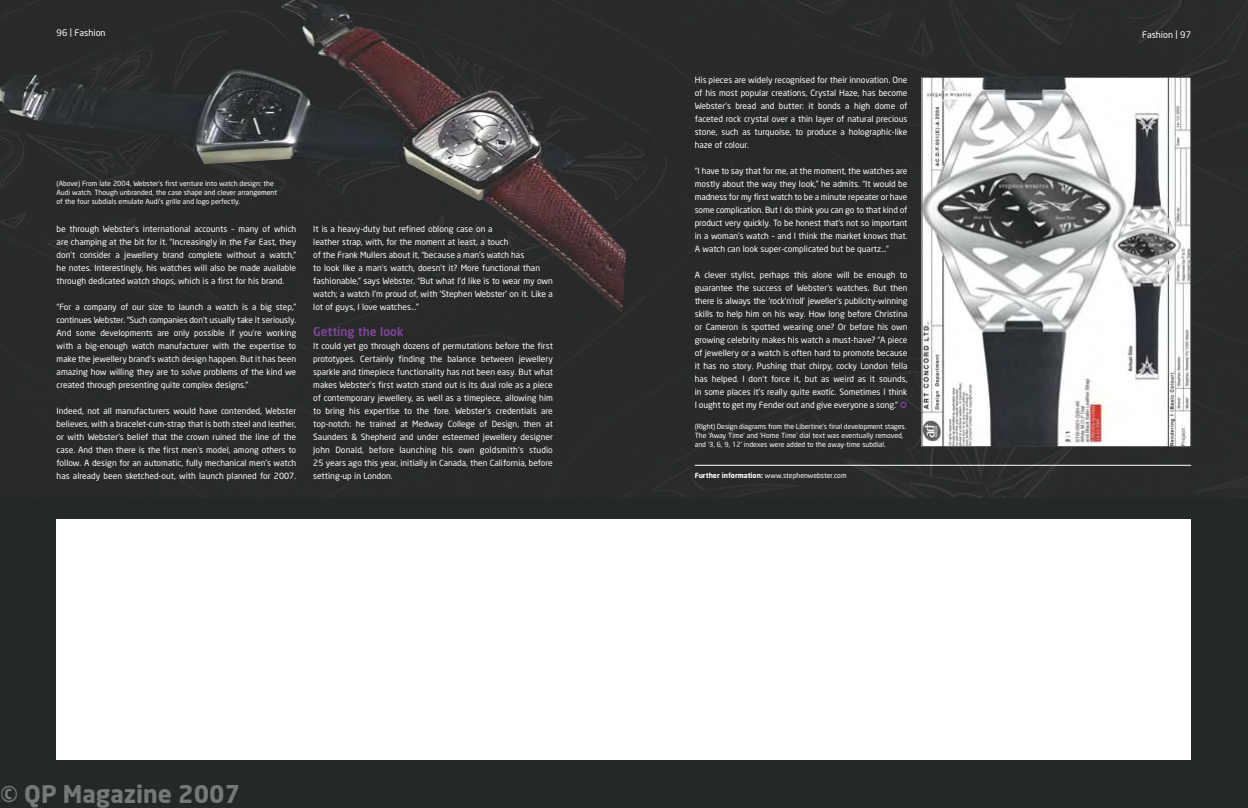
<style>
.page{position:relative;width:1248px;height:808px;background:#fff}
.page>*{position:absolute;margin:0;border:0;box-sizing:border-box;transform-origin:0 0}
.t1{font:700 24px "Neo Sans";color:rgb(255 255 255/.38)}
.t2{font:500 12px "Neo Sans";color:#84449e}
.t3{font:9px "Neo Sans";color:#fff}
.t4{font:8.5px/13px "Neo Sans";color:#fff;text-align:justify}
.t5{font:7px/9px "Neo Sans";color:#fff}
.s1{font-weight:700}
</style>
<div class="page">
<img style="left:0;top:0;width:1247px;height:499px">
<hr style="left:694px;top:465px;width:496px;height:1px;background:#fff">
<img style="left:923px;top:79px;width:265px;height:366px">
<div style="left:921px;top:77px;width:269px;height:370px;border:1px solid #363739"></div>
<div style="left:0;top:499px;width:1247px;height:309px;background:#252828"></div>
<img style="left:346px;top:22px;width:136px;height:76px">
<div style="left:57px;top:519px;width:1133px;height:241px;background:#fff"></div>
<svg style="left:900px;top:402px;width:6px;height:6px"></svg>
<p class="t3" style="left:57px;top:29px;width:50px">96 | Fashion</p>
<p class="t5" style="left:57px;top:179px;width:222px">(Above) From late 2004, Webster’s first venture into watch design: the<br>Audi watch. Though unbranded, the case shape and clever arrangement of the four subdials emulate Audi’s grille and logo perfectly.</p>
<p class="t4" style="left:57px;top:223px;width:241px">be through Webster’s international accounts – many of which are champing at the bit for it. “Increasingly in the Far East, they don’t consider a jewellery brand complete without a watch,” he notes. Interestingly, his watches will also be made available through dedicated watch shops, which is a first for his brand.</p>
<p class="t4" style="left:57px;top:301px;width:241px">“For a company of our size to launch a watch is a big step,” continues Webster. “Such companies don’t usually take it seriously.<br>And some developments are only possible if you’re working with a big-enough watch manufacturer with the expertise to make the jewellery brand’s watch design happen. But it has been amazing how willing they are to solve problems of the kind we created through presenting quite complex designs.”</p>
<p class="t4" style="left:57px;top:405px;width:241px">Indeed, not all manufacturers would have contended, Webster believes, with a bracelet-cum-strap that is both steel and leather, or with Webster’s belief that the crown ruined the line of the case. And then there is the first men’s model, among others to follow. A design for an automatic, fully mechanical men’s watch has already been sketched-out, with launch planned for 2007.</p>
<p class="t4" style="left:313px;top:223px;width:241px;text-align:left">It is a heavy-duty but refined oblong case on a<br>leather strap, with, for the moment at least, a touch<br>of the Frank Mullers about it, “because a man’s watch has<br>to look like a man’s watch, doesn’t it? More functional than fashionable,” says Webster. “But what I’d like is to wear my own watch; a watch I’m proud of, with ‘Stephen Webster’ on it. Like a lot of guys, I love watches...”</p>
<h2 class="t2" style="left:313px;top:327px;width:92px">Getting the look</h2>
<p class="t4" style="left:313px;top:340px;width:241px">It could yet go through dozens of permutations before the first prototypes. Certainly finding the balance between jewellery sparkle and timepiece functionality has not been easy. But what makes Webster’s first watch stand out is its dual role as a piece of contemporary jewellery, as well as a timepiece, allowing him to bring his expertise to the fore. Webster’s credentials are top-notch: he trained at Medway College of Design, then at Saunders &amp; Shepherd and under esteemed jewellery designer John Donald, before launching his own goldsmith’s studio 25 years ago this year, initially in Canada, then California, before setting-up in London.</p>
<h1 class="t1" style="left:0;top:778px;width:242px">© QP Magazine 2007</h1>
<p class="t4" style="left:694px;top:74px;width:214px">His pieces are widely recognised for their innovation. One of his most popular creations, Crystal Haze, has become Webster’s bread and butter: it bonds a high dome of faceted rock crystal over a thin layer of natural precious stone, such as turquoise, to produce a holographic-like haze of colour.</p>
<p class="t4" style="left:694px;top:165px;width:214px">“I have to say that for me, at the moment, the watches are mostly about the way they look,” he admits. “It would be madness for my first watch to be a minute repeater or have some complication. But I do think you can go to that kind of product very quickly. To be honest that’s not so important in a woman’s watch – and I think the market knows that.<br>A watch can look super-complicated but be quartz...”</p>
<p class="t4" style="left:694px;top:269px;width:214px">A clever stylist, perhaps this alone will be enough to guarantee the success of Webster’s watches. But then there is always the ‘rock’n’roll’ jeweller’s publicity-winning skills to help him on his way. How long before Christina or Cameron is spotted wearing one? Or before his own growing celebrity makes his watch a must-have? “A piece of jewellery or a watch is often hard to promote because it has no story. Pushing that chirpy, cocky London fella has helped. I don’t force it, but as weird as it sounds, in some places it’s really quite exotic. Sometimes I think I ought to get my Fender out and give everyone a song.”</p>
<p class="t5" style="left:694px;top:422px;width:213px">(RIght) Design diagrams from the Libertine’s final development stages.<br>The ‘Away Time’ and ‘Home Time’ dial text was eventually removed, and ‘3, 6, 9, 12’ indexes were added to the away-time subdial.</p>
<p class="t5" style="left:694px;top:471px;width:153px"><span class="s1">Further information:</span> www.stephenwebster.com</p>
<p class="t3" style="left:1141px;top:31px;width:50px">Fashion | 97</p>
</div>
